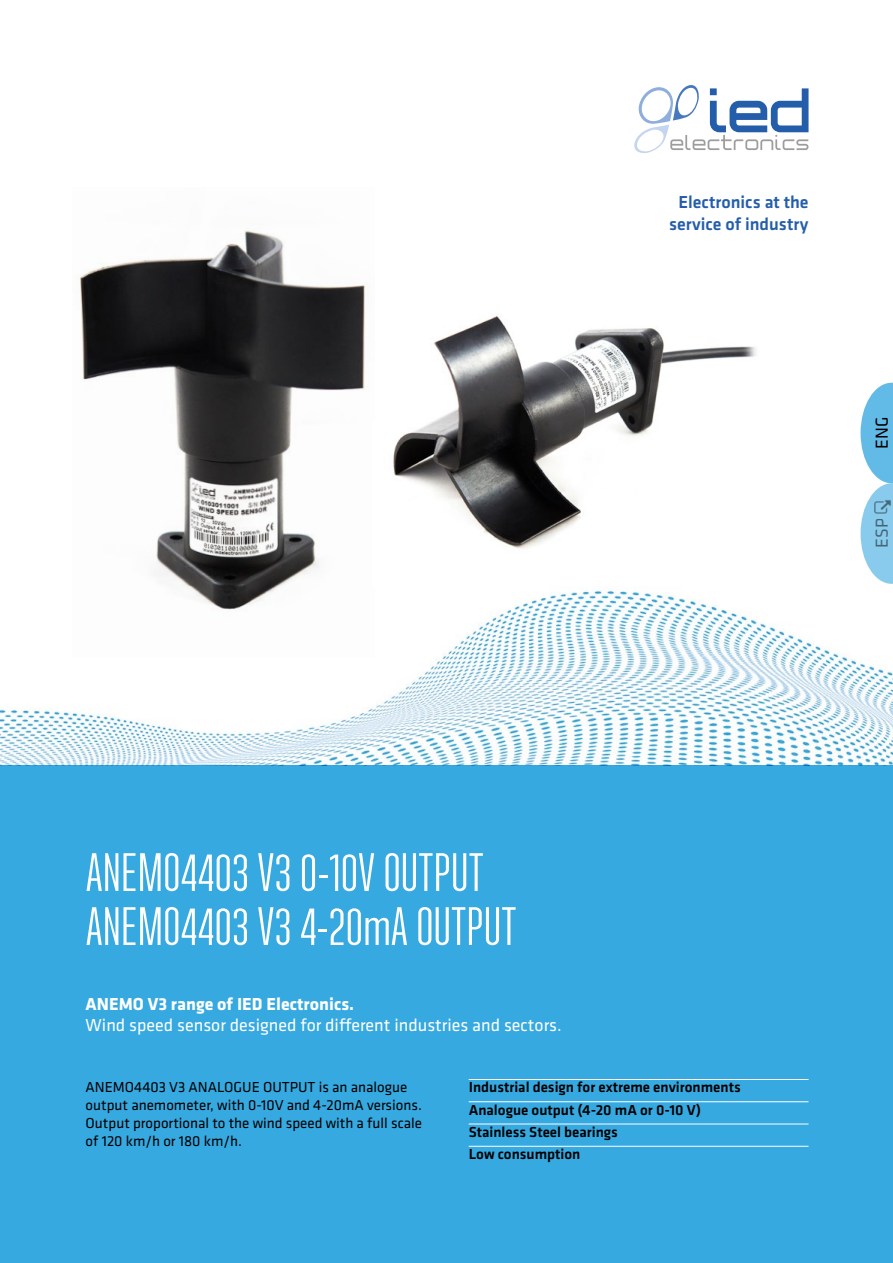
<style>
.page{position:relative;width:893px;height:1263px;background:#fff}
.page>*{position:absolute;margin:0;border:0;box-sizing:border-box;transform-origin:0 0}
.t1{font:54px/54px "Ristretto Pro";color:#fff}
.t2{font:18px "Klavika";color:#fff}
.t3{font:500 18px/21.6px "Klavika";color:#245eaa;text-align:center}
.t4{font:700 18px "Klavika";color:#fff}
.t5{font:18px "Klavika";color:#000}
.t6{font:15px/18px "Klavika";color:#000}
.t7{font:500 15px/22.2px "Klavika";color:#000}
</style>
<div class="page">
<img style="left:79px;top:230px;width:287px;height:357px">
<img style="left:393px;top:316px;width:363px;height:271px">
<div style="left:0;top:765px;width:893px;height:498px;background:#36a9e1"></div>
<hr style="left:469px;top:1079px;width:339px;height:1px;background:#fff">
<hr style="left:469px;top:1101px;width:339px;height:1px;background:#fff">
<hr style="left:469px;top:1124px;width:339px;height:1px;background:#fff">
<hr style="left:469px;top:1146px;width:339px;height:1px;background:#fff">
<svg style="left:634px;top:85px;width:174px;height:68px"></svg>
<img style="left:0;top:587px;width:893px;height:178px">
<svg style="left:860px;top:383px;width:33px;height:201px"></svg>
<img style="left:874px;top:499px;width:16px;height:16px">
<p class="t3" style="left:669px;top:192px;width:141px">Electronics at the service of industry</p>
<p class="t5" style="left:872px;top:449px;width:34px;rotate:-90deg">ENG</p>
<p class="t5" style="left:872px;top:548px;width:31px;rotate:-90deg">ESP</p>
<h1 class="t1" style="left:86px;top:845px;width:432px">ANEMO4403 V3 0-10V OUTPUT<br>ANEMO4403 V3 4-20mA OUTPUT</h1>
<p class="t4" style="left:86px;top:994px;width:270px">ANEMO V3 range of IED Electronics.</p>
<p class="t2" style="left:86px;top:1016px;width:478px">Wind speed sensor designed for different industries and sectors.</p>
<p class="t6" style="left:86px;top:1079px;width:338px">ANEMO4403 V3 ANALOGUE OUTPUT is an analogue output anemometer, with 0-10V and 4-20mA versions.<br>Output proportional to the wind speed with a full scale of 120 km/h or 180 km/h.</p>
<p class="t7" style="left:469px;top:1077px;width:274px">Industrial design for extreme environments<br>Analogue output (4-20 mA or 0-10 V)<br>Stainless Steel bearings<br>Low consumption</p>
</div>
